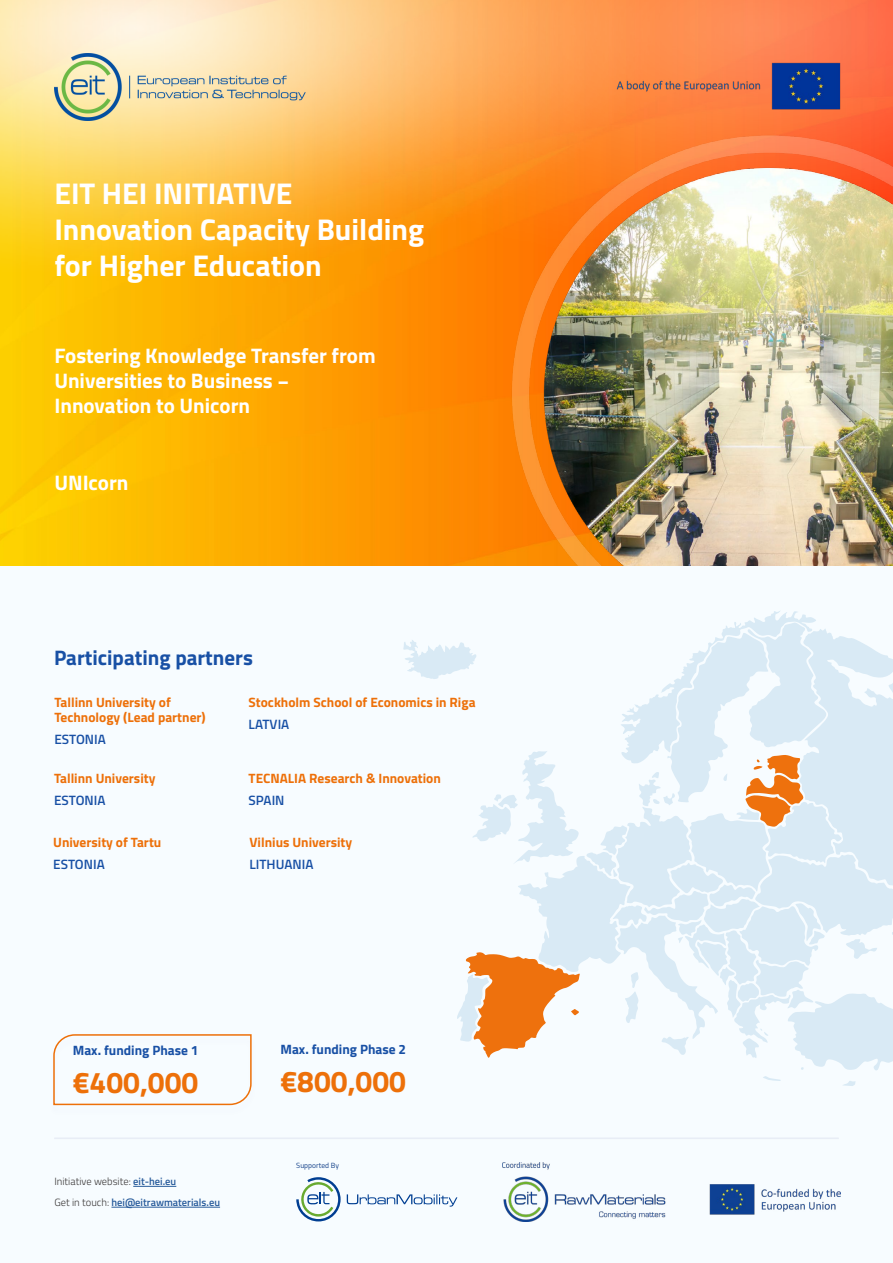
<style>
.page{position:relative;width:893px;height:1263px;background:#f7fcff}
.page>*{position:absolute;margin:0;border:0;box-sizing:border-box;transform-origin:0 0}
.date{font:700 30px "Titillium";color:#fff}
.t1{font:700 30px "Titillium";color:#ed7009}
.date-2{font:700 21px/25.2px "Titillium";color:#fff}
.date-3{font:700 21px "Titillium";color:#1850a5}
.t2{font:700 13.5px/15px "Titillium";color:#ed7009}
.t3{font:600 13.5px "Titillium";color:#1850a5}
.date-4{font:700 13.5px "Titillium";color:#1850a5}
.t4{font:600 10.5px/20.9px "Titillium";color:#275b9b}
.t5{font:7.5px "Titillium";color:#16438a}
.s1{font-weight:300;color:#3b3838}
</style>
<div class="page">
<img style="left:503px;top:1163px;width:337px;height:58px">
<div style="left:54px;top:1137px;width:785px;height:2px;border:1px solid #e8edf6"></div>
<hr style="left:133px;top:1186px;width:43px;height:1px;background:#275b9b">
<svg style="left:296px;top:1177px;width:45px;height:44px"></svg>
<svg style="left:347px;top:1194px;width:110px;height:12px"></svg>
<hr style="left:111px;top:1207px;width:109px;height:1px;background:#275b9b">
<img style="left:0;top:290px;width:510px;height:276px">
<img style="left:0;top:0;width:872px;height:290px">
<img style="left:510px;top:135px;width:383px;height:431px">
<svg style="left:403px;top:611px;width:490px;height:475px"></svg>
<img style="left:54px;top:53px;width:278px;height:67px">
<svg style="left:53px;top:1034px;width:199px;height:72px"></svg>
<img style="left:606px;top:60px;width:254px;height:51px">
<h2 class="date" style="left:54px;top:171px;width:240px">EIT HEI INITIATIVE</h2>
<h2 class="date" style="left:54px;top:207px;width:371px">Innovation Capacity Building</h2>
<h2 class="date" style="left:54px;top:243px;width:269px">for Higher Education</h2>
<h1 class="date-2" style="left:54px;top:342px;width:323px">Fostering Knowledge Transfer from<br>Universities to Business −<br>Innovation to Unicorn</h1>
<h2 class="date-2" style="left:54px;top:469px;width:76px">UNIcorn</h2>
<h2 class="date-3" style="left:54px;top:641px;width:200px">Participating partners</h2>
<p class="t2" style="left:54px;top:694px;width:153px">Tallinn University of<br>Technology (Lead partner)</p>
<p class="t3" style="left:54px;top:729px;width:53px">ESTONIA</p>
<p class="t2" style="left:249px;top:694px;width:228px">Stockholm School of Economics in Riga</p>
<p class="t3" style="left:249px;top:714px;width:42px">LATVIA</p>
<p class="t2" style="left:54px;top:770px;width:103px">Tallinn University</p>
<p class="t3" style="left:54px;top:790px;width:53px">ESTONIA</p>
<p class="t2" style="left:249px;top:770px;width:194px">TECNALIA Research &amp; Innovation</p>
<p class="t3" style="left:249px;top:790px;width:37px">SPAIN</p>
<p class="t2" style="left:53px;top:834px;width:110px">University of Tartu</p>
<p class="t3" style="left:53px;top:854px;width:53px">ESTONIA</p>
<p class="t2" style="left:249px;top:834px;width:104px">Vilnius University</p>
<p class="t3" style="left:249px;top:854px;width:66px">LITHUANIA</p>
<h2 class="date-4" style="left:73px;top:1040px;width:127px">Max. funding Phase 1</h2>
<h2 class="date-4" style="left:280px;top:1039px;width:127px">Max. funding Phase 2</h2>
<p class="t1" style="left:73px;top:1059px;width:127px">€400,000</p>
<p class="t1" style="left:280px;top:1059px;width:127px">€800,000</p>
<p class="t4" style="left:54px;top:1170px;width:167px"><span class="s1">Initiative website:</span> eit-hei.eu<br><span class="s1">Get in touch:</span> hei@eitrawmaterials.eu</p>
<p class="t5" style="left:296px;top:1160px;width:44px">Supported By</p>
</div>
